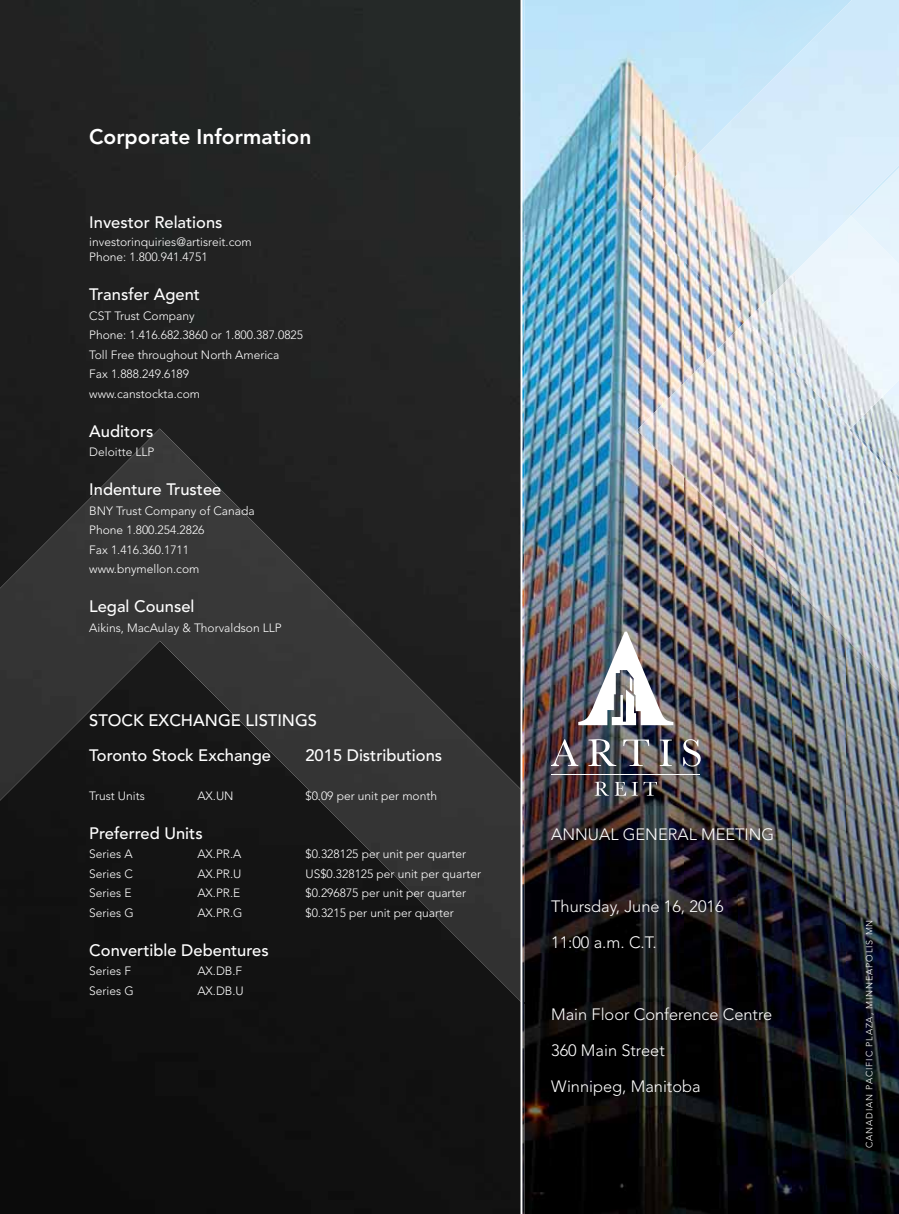
<style>
.page{position:relative;width:899px;height:1214px;background:#fff}
.page>*{position:absolute;margin:0;border:0;box-sizing:border-box;transform-origin:0 0}
.t1{font:800 21px "Avenir LT Std";color:#fff}
.t2{font:500 16.5px/34.5px "Avenir LT Std";color:#fff}
.t3{font:300 16.35px "Avenir LT Std";color:#fff}
.t4{font:300 12px/19.5px "Avenir LT Std";color:#fff}
.t5{font:300 9px "Avenir LT Std";letter-spacing:.1em;color:#fff}
</style>
<div class="page">
<img style="left:0;top:0;width:520px;height:1214px">
<svg style="left:520px;top:789px;width:1px;height:214px"></svg>
<img style="left:0;top:428px;width:520px;height:573px">
<img style="left:522px;top:0;width:2px;height:1214px">
<img style="left:524px;top:0;width:112px;height:209px">
<img style="left:524px;top:209px;width:160px;height:1005px">
<img style="left:684px;top:693px;width:54px;height:521px">
<img style="left:738px;top:693px;width:54px;height:521px">
<img style="left:792px;top:693px;width:54px;height:521px">
<img style="left:846px;top:693px;width:52px;height:521px">
<img style="left:578px;top:631px;width:95px;height:94px">
<svg style="left:551px;top:739px;width:27px;height:27px"></svg>
<svg style="left:588px;top:739px;width:28px;height:27px"></svg>
<svg style="left:623px;top:739px;width:25px;height:27px"></svg>
<svg style="left:659px;top:739px;width:12px;height:27px"></svg>
<svg style="left:682px;top:739px;width:18px;height:27px"></svg>
<svg style="left:594px;top:781px;width:14px;height:14px"></svg>
<svg style="left:614px;top:782px;width:23px;height:13px"></svg>
<svg style="left:643px;top:782px;width:13px;height:13px"></svg>
<hr style="left:551px;top:774px;width:149px;height:1px;background:#fff">
<img style="left:636px;top:0;width:262px;height:693px">
<div style="left:850px;top:167px;width:48px;height:49px;background:#ddeffc"></div>
<img style="left:850px;top:428px;width:48px;height:49px">
<img style="left:744px;top:216px;width:154px;height:212px">
<h1 class="t1" style="left:89px;top:128px;width:223px">Corporate Information</h1>
<h2 class="t2" style="left:89px;top:206px;width:135px">Investor Relations</h2>
<p class="t4" style="left:89px;top:235px;width:164px;line-height:15px">investorinquiries@artisreit.com<br>Phone: 1.800.941.4751</p>
<h2 class="t2" style="left:89px;top:278px;width:112px">Transfer Agent</h2>
<p class="t4" style="left:89px;top:307px;width:215px">CST Trust Company<br>Phone: 1.416.682.3860 or 1.800.387.0825<br>Toll Free throughout North America<br>Fax 1.888.249.6189<br>www.canstockta.com</p>
<h2 class="t2" style="left:89px;top:415px;width:66px">Auditors</h2>
<p class="t4" style="left:89px;top:443px;width:67px">Deloitte LLP</p>
<h2 class="t2" style="left:89px;top:473px;width:134px">Indenture Trustee</h2>
<p class="t4" style="left:89px;top:502px;width:167px">BNY Trust Company of Canada<br>Phone 1.800.254.2826<br>Fax 1.416.360.1711 www.bnymellon.com</p>
<h2 class="t2" style="left:89px;top:590px;width:107px">Legal Counsel</h2>
<p class="t4" style="left:89px;top:619px;width:194px">Aikins, MacAulay &amp; Thorvaldson LLP</p>
<h2 class="t2" style="left:89px;top:704px;width:229px">STOCK EXCHANGE LISTINGS<br>Toronto Stock Exchange</h2>
<h2 class="t2" style="left:305px;top:739px;width:138px">2015 Distributions</h2>
<p class="t4" style="left:89px;top:787px;width:57px">Trust Units</p>
<p class="t4" style="left:197px;top:787px;width:38px">AX.UN</p>
<p class="t4" style="left:305px;top:787px;width:133px">$0.09 per unit per month</p>
<h2 class="t2" style="left:89px;top:817px;width:115px">Preferred Units</h2>
<p class="t4" style="left:89px;top:845px;width:45px">Series A</p>
<p class="t4" style="left:197px;top:845px;width:46px">AX.PR.A</p>
<p class="t4" style="left:305px;top:845px;width:162px">$0.328125 per unit per quarter</p>
<p class="t4" style="left:89px;top:865px;width:45px">Series C</p>
<p class="t4" style="left:197px;top:865px;width:46px">AX.PR.U</p>
<p class="t4" style="left:305px;top:865px;width:177px">US$0.328125 per unit per quarter</p>
<p class="t4" style="left:89px;top:884px;width:44px">Series E</p>
<p class="t4" style="left:197px;top:884px;width:44px">AX.PR.E</p>
<p class="t4" style="left:305px;top:884px;width:162px">$0.296875 per unit per quarter</p>
<p class="t4" style="left:89px;top:904px;width:46px">Series G</p>
<p class="t4" style="left:197px;top:904px;width:47px">AX.PR.G</p>
<p class="t4" style="left:305px;top:904px;width:150px">$0.3215 per unit per quarter</p>
<h2 class="t2" style="left:89px;top:934px;width:181px">Convertible Debentures</h2>
<p class="t4" style="left:89px;top:962px;width:43px">Series F</p>
<p class="t4" style="left:197px;top:962px;width:46px">AX.DB.F</p>
<p class="t4" style="left:89px;top:982px;width:46px">Series G</p>
<p class="t4" style="left:197px;top:982px;width:48px">AX.DB.U</p>
<h3 class="t3" style="left:551px;top:827px;width:225px">ANNUAL GENERAL MEETING</h3>
<h3 class="t3" style="left:551px;top:899px;width:174px">Thursday, June 16, 2016</h3>
<h3 class="t3" style="left:551px;top:935px;width:107px">11:00 a.m. C.T.</h3>
<h3 class="t3" style="left:551px;top:1007px;width:222px">Main Floor Conference Centre</h3>
<h3 class="t3" style="left:551px;top:1043px;width:115px">360 Main Street</h3>
<h3 class="t3" style="left:551px;top:1079px;width:151px">Winnipeg, Manitoba</h3>
<p class="t5" style="left:865px;top:1147px;width:230px;rotate:-90deg">CANADIAN PACIFIC PLAZA, MINNEAPOLIS MN</p>
</div>
